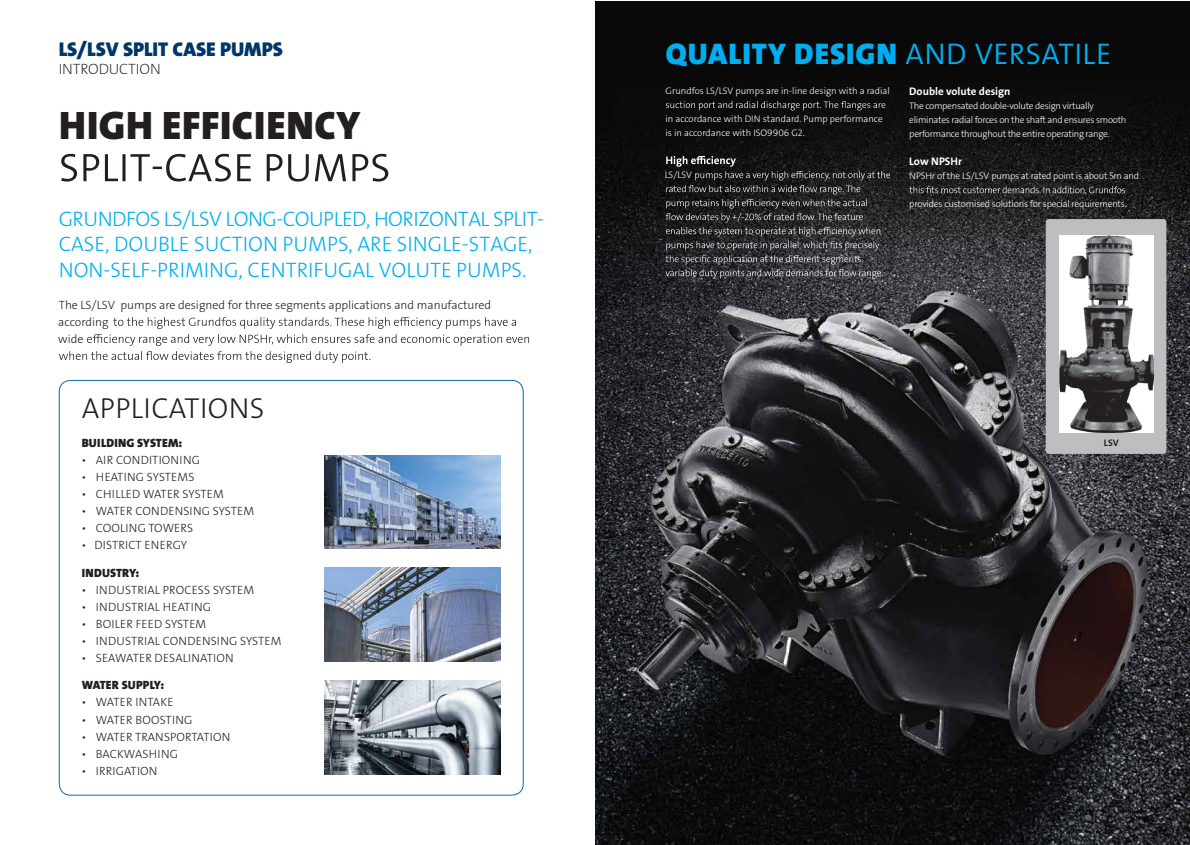
<style>
.page{position:relative;width:1190px;height:845px;background:#fff}
.page>*{position:absolute;margin:0;border:0;box-sizing:border-box;transform-origin:0 0}
.t1{font:40px "Grundfos The Sans V2 OT 9 BL";letter-spacing:.015em;color:#231f20}
.t2{font:30px "Grundfos The Sans V2 OT 9 BL";letter-spacing:.035em;color:#00aeef}
.t3{font:29px "Grundfos The Sans V2 OT 3 L";letter-spacing:.015em;color:#231f20}
.t4{font:21px/25.2px "Grundfos The Sans V2 OT 3 L";color:#00aeef}
.t5{font:20px "Grundfos The Sans V2 OT 9 BL";color:#003768}
.t6{font:15px "Grundfos The Sans V2 OT 2 XL";letter-spacing:-.01em;color:#231f20}
.t7{font:12px/17px "Grundfos The Sans V2 OT 3 L";letter-spacing:.015em;color:#231f20}
.t8{font:12px "Grundfos The Sans V2 OT 9 BL";letter-spacing:.015em;color:#231f20}
.t9{font:11px "Grundfos The Sans V2 OT 7 B";color:#fff}
.t10{font:9.5px/14px "Grundfos The Sans V2 OT 3 L";letter-spacing:-.02em;color:#fff}
.t11{font:9.5px/14px "Grundfos The Sans V2 OT 3 L";color:#fff}
.t12{font:9.5px "Grundfos The Sans V2 OT 7 B";color:#231f20}
.s1{font-family:"Grundfos The Sans V2 OT 4 SL"}
</style>
<div class="page">
<img style="left:595px;top:2px;width:595px;height:842px">
<img style="left:324px;top:680px;width:177px;height:94px">
<img style="left:324px;top:567px;width:177px;height:94px">
<img style="left:324px;top:455px;width:177px;height:94px">
<svg style="left:666px;top:101px;width:219px;height:9px;background:#313131"></svg>
<svg style="left:665px;top:156px;width:225px;height:122px;background:#38383a"></svg>
<svg style="left:909px;top:186px;width:216px;height:8px;background:#464646"></svg>
<svg style="left:61px;top:154px;width:327px;height:27px"></svg>
<svg style="left:59px;top:317px;width:470px;height:46px"></svg>
<div style="left:1046px;top:219px;width:120px;height:235px;background:#bcbec0;border-radius:3px"></div>
<img style="left:1059px;top:236px;width:94px;height:196px">
<h3 class="t5" style="left:59px;top:37px;width:226px">LS/LSV SPLIT CASE PUMPS</h3>
<p class="t6" style="left:59px;top:60px;width:103px">INTRODUCTION</p>
<h1 class="t1" style="left:59px;top:100px;width:303px">HIGH EFFICIENCY</h1>
<h3 class="t4" style="left:59px;top:206px;width:487px">GRUNDFOS LS/LSV LONG-COUPLED, HORIZONTAL SPLIT-<br>CASE, DOUBLE SUCTION PUMPS, ARE SINGLE-STAGE,<br>NON-SELF-PRIMING, CENTRIFUGAL VOLUTE PUMPS.</h3>
<p class="t7" style="left:59px;top:296px;width:434px">The LS/LSV pumps are designed for three segments applications and manufactured</p>
<p class="t7" style="left:58px;top:313px;width:52px">according wide</p>
<h3 class="t3" style="left:82px;top:389px;width:184px">APPLICATIONS</h3>
<p class="t8" style="left:82px;top:435px;width:102px">BUILDING SYSTEM:</p>
<p class="t7" style="left:82px;top:451px;width:120px">• AIR CONDITIONING</p>
<p class="t7" style="left:82px;top:468px;width:114px">• HEATING SYSTEMS</p>
<p class="t7" style="left:82px;top:485px;width:144px">• CHILLED WATER SYSTEM</p>
<p class="t7" style="left:82px;top:502px;width:174px">• WATER CONDENSING SYSTEM</p>
<p class="t7" style="left:82px;top:519px;width:113px">• COOLING TOWERS</p>
<p class="t7" style="left:82px;top:536px;width:107px">• DISTRICT ENERGY</p>
<p class="t8" style="left:82px;top:565px;width:59px">INDUSTRY:</p>
<p class="t7" style="left:82px;top:581px;width:174px">• INDUSTRIAL PROCESS SYSTEM</p>
<p class="t7" style="left:82px;top:598px;width:131px">• INDUSTRIAL HEATING</p>
<p class="t7" style="left:82px;top:615px;width:126px">• BOILER FEED SYSTEM</p>
<p class="t7" style="left:82px;top:632px;width:201px">• INDUSTRIAL CONDENSING SYSTEM</p>
<p class="t7" style="left:82px;top:649px;width:154px">• SEAWATER DESALINATION</p>
<p class="t8" style="left:82px;top:677px;width:84px">WATER SUPPLY:</p>
<p class="t7" style="left:82px;top:694px;width:93px">• WATER INTAKE</p>
<p class="t7" style="left:82px;top:711px;width:112px">• WATER BOOSTING</p>
<p class="t7" style="left:82px;top:728px;width:150px">• WATER TRANSPORTATION</p>
<p class="t7" style="left:82px;top:745px;width:98px">• BACKWASHING</p>
<p class="t7" style="left:82px;top:762px;width:77px">• IRRIGATION</p>
<h2 class="t2" style="left:666px;top:34px;width:447px">QUALITY DESIGN <span class="s1">AND VERSATILE</span></h2>
<p class="t11" style="left:665px;top:84px;width:226px">Grundfos LS/LSV pumps are in-line design with a radial</p>
<p class="t11" style="left:665px;top:112px;width:219px">in accordance with DIN standard. Pump performance is in accordance with ISO9906 G2.</p>
<p class="t10" style="left:665px;top:168px;width:29px">LS/LSV</p>
<p class="t9" style="left:909px;top:84px;width:103px">Double volute design</p>
<p class="t10" style="left:909px;top:99px;width:219px">The compensated double-volute design virtually eliminates radial forces on the shaft and ensures smooth performance throughout the entire operating range.</p>
<p class="t9" style="left:909px;top:154px;width:54px">Low NPSHr</p>
<p class="t10" style="left:909px;top:169px;width:231px">NPSHr of the LS/LSV pumps at rated point is about 5m and</p>
<p class="t10" style="left:909px;top:197px;width:219px">provides customised solutions for special requirements.</p>
<p class="t12" style="left:1104px;top:437px;width:16px">LSV</p>
</div>
